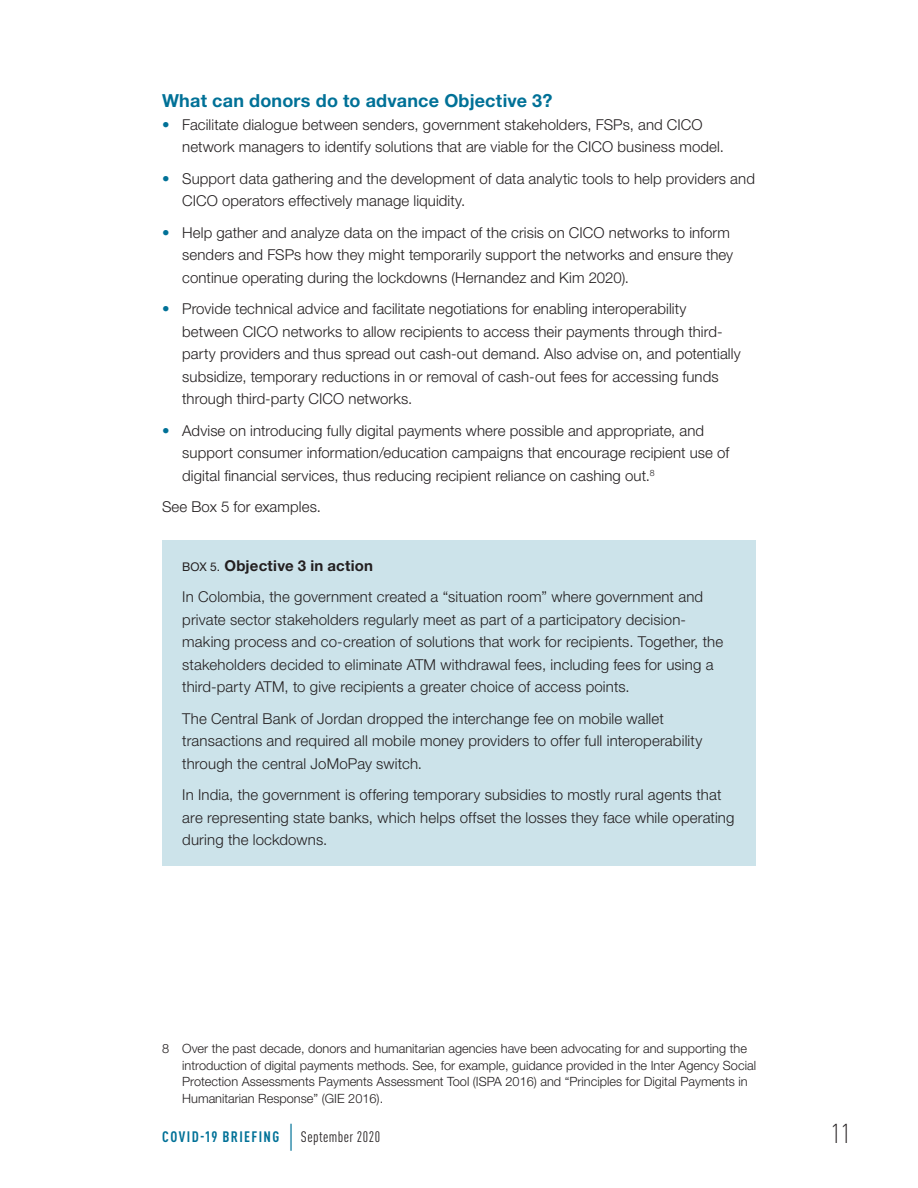
<style>
.page{position:relative;width:918px;height:1188px;background:#fff}
.page>*{position:absolute;margin:0;border:0;box-sizing:border-box;transform-origin:0 0}
.t1{font:300 condensed 27px "DIN Pro";color:#231f20}
.C_Head{font:700 18px "Helvetica Neue LT Std";letter-spacing:.01em;color:#007197}
.Box_Body{font:300 15px/22.5px "Helvetica Neue LT Std";letter-spacing:.005em;color:#231f20}
.t2{font:700 condensed 15px "DIN Pro";letter-spacing:.09em;color:#007197}
.Box_Title{font:700 15px "Helvetica Neue LT Std";letter-spacing:.015em;color:#231f20}
.Body{font:300 15px "Helvetica Neue LT Std";letter-spacing:.005em;color:#231f20}
.Footnote{font:300 12.75px/16.5px "Helvetica Neue LT Std";color:#231f20}
.s1{color:#007197}
.s2{font-weight:400;font-size:12px}
.s3{font-family:"Minion Pro";font-weight:400;font-stretch:normal;font-size:27px}
.s4{font-weight:400;color:#231f20}
</style>
<div class="page">
<div style="left:162px;top:540px;width:594px;height:326px;background:#cce3ea"></div>
<p class="C_Head" style="left:162px;top:90px;width:392px">What can donors do to advance Objective 3?</p>
<p class="Box_Body" style="left:182px;top:113px;width:543px;text-indent:-20px"><span class="s1">•</span> Facilitate dialogue between senders, government stakeholders, FSPs, and CICO network managers to identify solutions that are viable for the CICO business model.</p>
<p class="Box_Body" style="left:182px;top:167px;width:574px;text-indent:-20px"><span class="s1">•</span> Support data gathering and the development of data analytic tools to help providers and<br>CICO operators effectively manage liquidity.</p>
<p class="Box_Body" style="left:182px;top:221px;width:552px;text-indent:-20px"><span class="s1">•</span> Help gather and analyze data on the impact of the crisis on CICO networks to inform senders and FSPs how they might temporarily support the networks and ensure they continue operating during the lockdowns (Hernandez and Kim 2020).</p>
<p class="Box_Body" style="left:182px;top:297px;width:560px;text-indent:-20px"><span class="s1">•</span> Provide technical advice and facilitate negotiations for enabling interoperability between CICO networks to allow recipients to access their payments through third&shy;party providers and thus spread out cash-out demand. Also advise on, and potentially subsidize, temporary reductions in or removal of cash-out fees for accessing funds through third-party CICO networks.</p>
<p class="Box_Body" style="left:182px;top:419px;width:549px;text-indent:-20px"><span class="s1">•</span> Advise on introducing fully digital payments where possible and appropriate, and support consumer information/education campaigns that encourage recipient use of digital financial services, thus reducing recipient reliance on cashing out.<sup>8</sup></p>
<p class="Body" style="left:162px;top:498px;width:161px">See Box 5 for examples.</p>
<p class="Box_Title" style="left:182px;top:556px;width:192px"><span class="s2">BOX 5.</span> Objective 3 in action</p>
<p class="Box_Body" style="left:182px;top:585px;width:543px">In Colombia, the government created a “situation room” where government and private sector stakeholders regularly meet as part of a participatory decision&shy;making process and co-creation of solutions that work for recipients. Together, the stakeholders decided to eliminate ATM withdrawal fees, including fees for using a third-party ATM, to give recipients a greater choice of access points.</p>
<p class="Box_Body" style="left:182px;top:707px;width:522px">The Central Bank of Jordan dropped the interchange fee on mobile wallet transactions and required all mobile money providers to offer full interoperability through the central JoMoPay switch.</p>
<p class="Box_Body" style="left:182px;top:783px;width:554px">In India, the government is offering temporary subsidies to mostly rural agents that are representing state banks, which helps offset the losses they face while operating during the lockdowns.</p>
<p class="Footnote" style="left:182px;top:1040px;width:575px;text-indent:-20px">8 Over the past decade, donors and humanitarian agencies have been advocating for and supporting the introduction of digital payments methods. See, for example, guidance provided in the Inter Agency Social Protection Assessments Payments Assessment Tool (ISPA 2016) and “Principles for Digital Payments in Humanitarian Response” (GIE 2016).</p>
<p class="t2" style="left:162px;top:1126px;width:219px">COVID-19 BRIEFING <span class="s3">|</span> <span class="s4">September 2020</span></p>
<h1 class="t1" style="left:831px;top:1115px;width:21px">11</h1>
</div>
